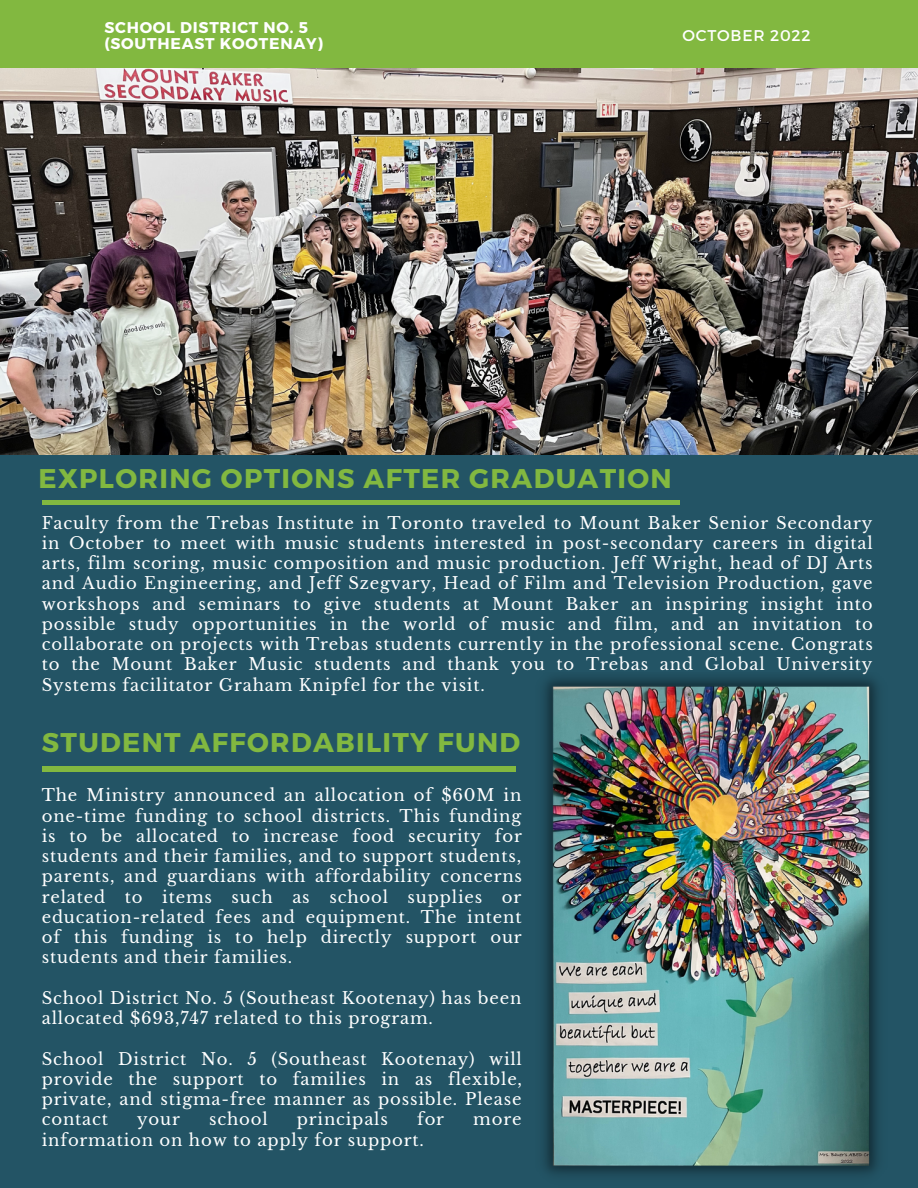
<style>
.page{position:relative;width:918px;height:1188px;background:#235465}
.page>*{position:absolute;margin:0;border:0;box-sizing:border-box;transform-origin:0 0}
.t1{font:700 27px "Montserrat";letter-spacing:.05em;color:#82b840}
.t2{font:16.5px/20.2px "Libre Baskerville";letter-spacing:.05em;color:#fff;text-align:justify}
.t3{font:700 15.6px/15.9px "Montserrat";letter-spacing:.05em;color:#fff}
.t4{font:15.6px "Montserrat";letter-spacing:.05em;color:#fff}
</style>
<div class="page">
<div style="left:0;top:0;width:918px;height:68px;background:#82b840"></div>
<div style="left:42px;top:766px;width:473px;height:6px;background:#82b840"></div>
<img style="left:1px;top:68px;width:917px;height:386px">
<div style="left:42px;top:500px;width:638px;height:5px;background:#82b840"></div>
<img style="left:544px;top:677px;width:334px;height:498px">
<p class="t3" style="left:104px;top:19px;width:220px">SCHOOL DISTRICT NO. 5 (SOUTHEAST KOOTENAY)</p>
<p class="t4" style="left:683px;top:25px;width:130px">OCTOBER 2022</p>
<h1 class="t1" style="left:39px;top:460px;width:635px">EXPLORING OPTIONS AFTER GRADUATION</h1>
<p class="t2" style="left:42px;top:513px;width:833px">Faculty from the Trebas Institute in Toronto traveled to Mount Baker Senior Secondary in October to meet with music students interested in post-secondary careers in digital arts, film scoring, music composition and music production. Jeff Wright, head of DJ Arts and Audio Engineering, and Jeff Szegvary, Head of Film and Television Production, gave workshops and seminars to give students at Mount Baker an inspiring insight into possible study opportunities in the world of music and film, and an invitation to collaborate on projects with Trebas students currently in the professional scene. Congrats to the Mount Baker Music students and thank you to Trebas and Global University Systems facilitator Graham Knipfel for the visit.</p>
<h1 class="t1" style="left:42px;top:725px;width:480px">STUDENT AFFORDABILITY FUND</h1>
<p class="t2" style="left:42px;top:785px;width:482px">The Ministry announced an allocation of $60M in one-time funding to school districts. This funding is to be allocated to increase food security for students and their families, and to support students, parents, and guardians with affordability concerns related to items such as school supplies or education-related fees and equipment. The intent of this funding is to help directly support our students and their families.</p>
<p class="t2" style="left:42px;top:988px;width:481px">School District No. 5 (Southeast Kootenay) has been allocated $693,747 related to this program.</p>
<p class="t2" style="left:42px;top:1049px;width:482px">School District No. 5 (Southeast Kootenay) will provide the support to families in as flexible, private, and stigma-free manner as possible. Please contact</p>
<p class="t2" style="left:137px;top:1109px;width:44px">your</p>
<p class="t2" style="left:209px;top:1109px;width:60px">school</p>
<p class="t2" style="left:297px;top:1109px;width:93px">principals</p>
<p class="t2" style="left:417px;top:1109px;width:29px">for</p>
<p class="t2" style="left:473px;top:1109px;width:50px">more</p>
<p class="t2" style="left:42px;top:1130px;width:384px">information on how to apply for support.</p>
</div>
